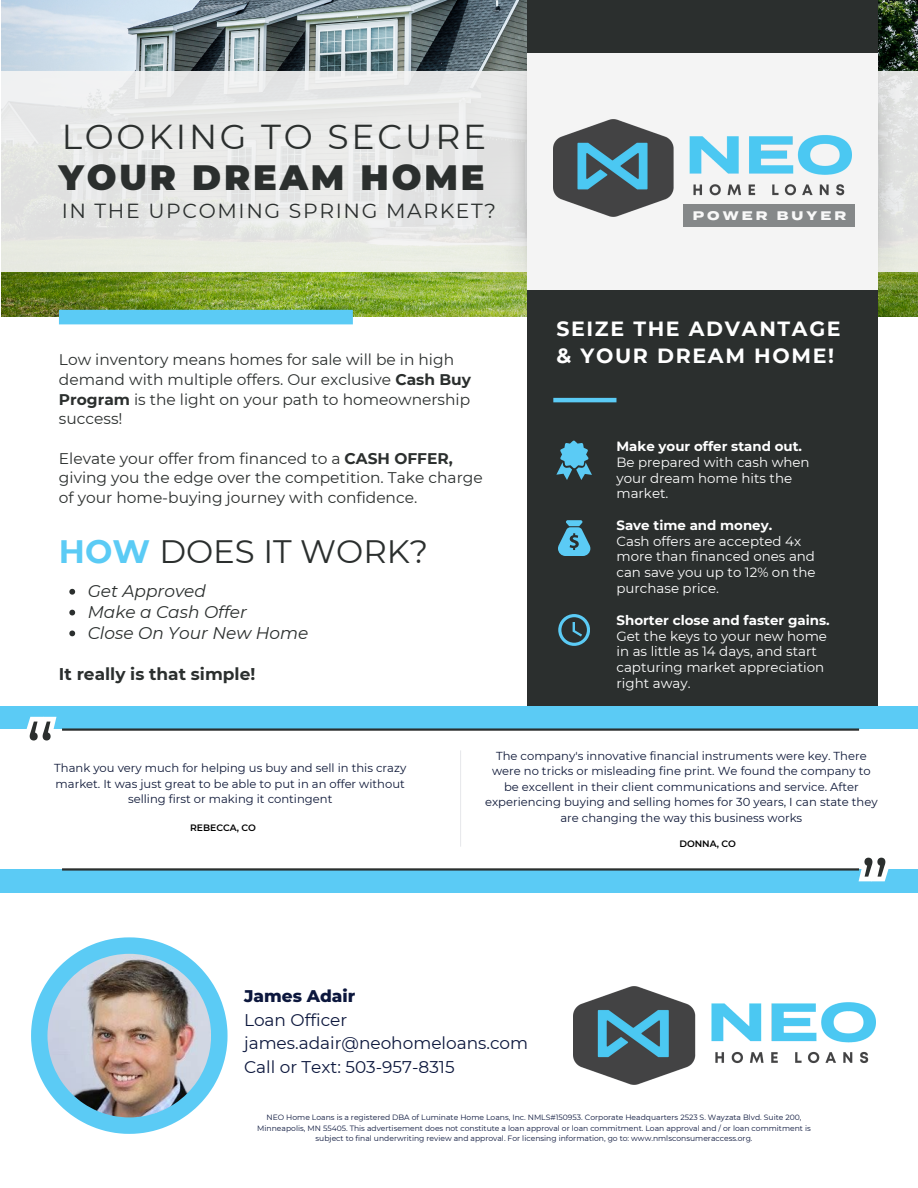
<style>
.page{position:relative;width:918px;height:1188px;background:#fff}
.page>*{position:absolute;margin:0;border:0;box-sizing:border-box;transform-origin:0 0}
.t1{font:76.2px "Montserrat";color:rgb(0 0 0/0)}
.t2{font:900 35.1px "Montserrat";letter-spacing:.08em;color:#2b2f2e}
.t3{font:34.5px "Montserrat";letter-spacing:.08em;color:#2b2f2e}
.t4{font:32.4px "Montserrat";color:#2b2f2e}
.t5{font:700 20.55px/27.8px "Montserrat";letter-spacing:.08em;color:#fff}
.t6{font:20.4px "Montserrat";letter-spacing:.08em;color:#2b2f2e}
.t7{font:16.95px/23.7px "Montserrat";color:#0c173d}
.t8{font:italic 16.95px "Montserrat";color:#2b2f2e}
.t9{font:700 16.95px "Montserrat";color:#2b2f2e}
.t10{font:15.45px/19.6px "Montserrat";color:#2b2f2e}
.t11{font:13.5px/15.6px "Montserrat";color:#fff}
.t12{font:700 13.5px "Montserrat";color:#fff}
.t13{font:13.35px/15.6px "Montserrat";color:#fff}
.t14{font:700 13.35px "Montserrat";color:#fff}
.t15{font:800 12.45px "Termina";letter-spacing:.245em;color:#f8f8f8}
.t16{font:11.55px/15.5px "Montserrat";color:#0d1737;text-align:center}
.t17{font:600 9.3px "Montserrat";color:#000}
.t18{font:7.65px/10.5px "Montserrat";color:#0c173d;text-align:center}
.s1{font-weight:700}
.s2{font-weight:700;color:#5bcbf5}
.s3{font-weight:800}
</style>
<div class="page">
<img style="left:1px;top:0;width:917px;height:317px">
<div style="left:527px;top:289px;width:351px;height:417px;background:#2b2f2e"></div>
<div style="left:527px;top:0;width:351px;height:53px;background:#2b2f2e"></div>
<div style="left:1px;top:71px;width:917px;height:201px;background:#e8eae6"></div>
<svg style="left:558px;top:520px;width:32px;height:36px"></svg>
<svg style="left:558px;top:614px;width:32px;height:32px"></svg>
<svg style="left:556px;top:440px;width:36px;height:40px"></svg>
<div style="left:59px;top:310px;width:294px;height:14px;background:#5bcbf5"></div>
<hr style="left:553px;top:398px;width:63px;height:4px;background:#5bcbf5">
<img style="left:496px;top:53px;width:38px;height:237px">
<img style="left:878px;top:53px;width:31px;height:236px">
<div style="left:527px;top:53px;width:351px;height:236px;background:#f4f4f4"></div>
<div style="left:0;top:706px;width:918px;height:186px;background:#5bcbf5"></div>
<div style="left:0;top:729px;width:918px;height:139px;background:#fff"></div>
<hr style="left:460px;top:750px;width:1px;height:97px;background:#0d1737">
<hr style="left:62px;top:868px;width:797px;height:3px;background:#2b2f2e">
<hr style="left:62px;top:728px;width:797px;height:3px;background:#2b2f2e">
<svg style="left:69px;top:589px;width:6px;height:6px"></svg>
<svg style="left:69px;top:610px;width:6px;height:5px"></svg>
<svg style="left:69px;top:631px;width:6px;height:5px"></svg>
<svg style="left:26px;top:716px;width:38px;height:15px"></svg>
<svg style="left:851px;top:868px;width:47px;height:14px"></svg>
<img style="left:553px;top:120px;width:298px;height:97px">
<div style="left:684px;top:205px;width:171px;height:22px;background:#858889"></div>
<svg style="left:31px;top:937px;width:197px;height:197px"></svg>
<img style="left:47px;top:954px;width:164px;height:163px">
<img style="left:574px;top:987px;width:301px;height:98px">
<p class="t3" style="left:62px;top:116px;width:426px">LOOKING TO SECURE</p>
<h4 class="t2" style="left:59px;top:156px;width:427px">YOUR DREAM HOME</h4>
<p class="t6" style="left:62px;top:198px;width:436px">IN THE UPCOMING SPRING MARKET?</p>
<h3 class="t10" style="left:59px;top:350px;width:414px">Low inventory means homes for sale will be in high demand with multiple offers. Our exclusive <span class="s1">Cash Buy Program</span> is the light on your path to homeownership success!</h3>
<p class="t10" style="left:59px;top:448px;width:425px">Elevate your offer from financed to a <span class="s1">CASH OFFER, </span>giving you the edge over the competition. Take charge of your home-buying journey with confidence.</p>
<p class="t4" style="left:59px;top:531px;width:371px"><span class="s2">HOW</span> DOES IT WORK?</p>
<p class="t8" style="left:88px;top:581px;width:120px">Get Approved</p>
<p class="t8" style="left:88px;top:601px;width:161px">Make a Cash Offer</p>
<p class="t8" style="left:88px;top:622px;width:222px">Close On Your New Home</p>
<p class="t9" style="left:59px;top:664px;width:198px">It really is that simple!</p>
<h1 class="t1" style="left:26px;top:704px;width:31px">“</h1>
<h5 class="t15" style="left:693px;top:208px;width:155px">POWER BUYER</h5>
<p class="t5" style="left:556px;top:314px;width:286px">SEIZE THE ADVANTAGE &amp; YOUR DREAM HOME!</p>
<p class="t14" style="left:616px;top:438px;width:187px">Make your offer stand out.</p>
<p class="t13" style="left:616px;top:454px;width:195px">Be prepared with cash when your dream home hits the market.</p>
<p class="t14" style="left:616px;top:517px;width:157px">Save time and money.</p>
<p class="t13" style="left:616px;top:533px;width:201px">Cash offers are accepted 4x more than financed ones and can save you up to 12% on the purchase price.</p>
<h2 class="t12" style="left:616px;top:612px;width:215px">Shorter close and faster gains.</h2>
<h1 class="t11" style="left:616px;top:628px;width:212px">Get the keys to your new home in as little as 14 days, and start capturing market appreciation right away.</h1>
<h6 class="t16" style="left:54px;top:760px;width:354px">Thank you very much for helping us buy and sell in this crazy market. It was just great to be able to put in an offer without selling first or making it contingent</h6>
<h2 class="t17" style="left:190px;top:822px;width:67px">REBECCA, CO</h2>
<h6 class="t16" style="left:485px;top:748px;width:394px">The company's innovative financial instruments were key. There were no tricks or misleading fine print. We found the company to be excellent in their client communications and service. After experiencing buying and selling homes for 30 years, I can state they are changing the way this business works</h6>
<h6 class="t17" style="left:679px;top:838px;width:58px">DONNA, CO</h6>
<h1 class="t1" style="left:889px;top:894px;width:31px;rotate:-180deg">“</h1>
<p class="t7" style="left:244px;top:984px;width:286px"><span class="s3">James Adair<br></span>Loan Officer james.adair@neohomeloans.com<br>Call or Text: 503-957-8315</p>
<p class="t18" style="left:257px;top:1112px;width:555px">NEO Home Loans is a registered DBA of Luminate Home Loans, Inc. NMLS#150953. Corporate Headquarters 2523 S. Wayzata Blvd. Suite 200,<br>Minneapolis, MN 55405. This advertisement does not constitute a loan approval or loan commitment. Loan approval and / or loan commitment is subject to final underwriting review and approval. For licensing information, go to: www.nmlsconsumeraccess.org.</p>
</div>
